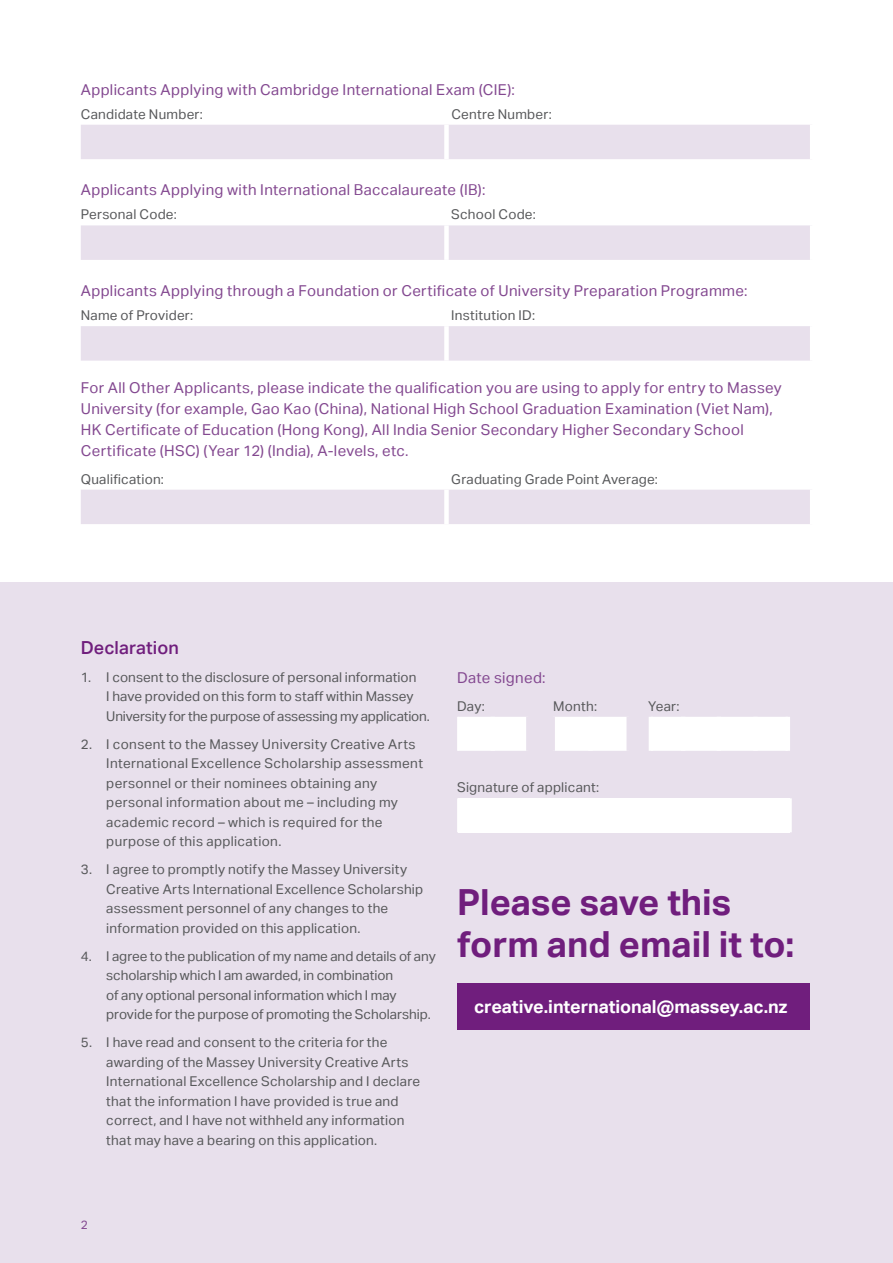
<style>
.page{position:relative;width:893px;height:1263px;background:#fff}
.page>*{position:absolute;margin:0;border:0;box-sizing:border-box;transform-origin:0 0}
.t1{font:700 36px/42px "Aktiv Grotesk";color:#701e7d}
.t2{font:700 18px "Aktiv Grotesk";letter-spacing:-.005em;color:#fff}
.t3{font:500 18px "Aktiv Grotesk";letter-spacing:.005em;color:#701e7d}
.t4{font:15px/21px "Aktiv Grotesk";letter-spacing:.025em;color:#834890}
.t5{font:13.5px/19.5px "Aktiv Grotesk";letter-spacing:.015em;color:#57585a}
.t6{font:13.5px/19.5px "Aktiv Grotesk";letter-spacing:-.005em;color:#57585a}
.t7{font:12px "Aktiv Grotesk";color:#834890}
</style>
<div class="page">
<div style="left:0;top:583px;width:893px;height:680px;background:#e8e0ec"></div>
<div style="left:81px;top:125px;width:729px;height:34px;background:#e8e0ec"></div>
<div style="left:444px;top:125px;width:5px;height:34px;background:#fff"></div>
<div style="left:81px;top:225px;width:729px;height:35px;background:#e8e0ec"></div>
<div style="left:444px;top:225px;width:5px;height:35px;background:#fff"></div>
<div style="left:81px;top:326px;width:729px;height:35px;background:#e8e0ec"></div>
<div style="left:444px;top:326px;width:5px;height:35px;background:#fff"></div>
<div style="left:81px;top:490px;width:729px;height:34px;background:#e8e0ec"></div>
<div style="left:444px;top:490px;width:5px;height:34px;background:#fff"></div>
<svg style="left:459px;top:717px;width:326px;height:34px;background:#fbfafc"></svg>
<hr style="left:457px;top:717px;width:2px;height:34px;background:#fff">
<hr style="left:649px;top:717px;width:4px;height:34px;background:#fff">
<div style="left:785px;top:717px;width:5px;height:34px;background:#fff"></div>
<div style="left:490px;top:717px;width:5px;height:34px;background:#fff"></div>
<div style="left:588px;top:717px;width:5px;height:34px;background:#fff"></div>
<hr style="left:681px;top:717px;width:4px;height:34px;background:#fff">
<hr style="left:717px;top:717px;width:4px;height:34px;background:#fff">
<div style="left:753px;top:717px;width:5px;height:34px;background:#fff"></div>
<div style="left:526px;top:717px;width:5px;height:34px;background:#e8e0ec"></div>
<div style="left:550px;top:717px;width:5px;height:34px;background:#e8e0ec"></div>
<div style="left:626px;top:717px;width:5px;height:34px;background:#e8e0ec"></div>
<div style="left:458px;top:798px;width:331px;height:34px;background:#fff"></div>
<hr style="left:457px;top:798px;width:2px;height:34px;background:#fff">
<div style="left:787px;top:798px;width:5px;height:34px;background:#fff"></div>
<div style="left:457px;top:983px;width:352px;height:47px;background:#701e7d"></div>
<p class="t4" style="left:81px;top:79px;width:436px">Applicants Applying with Cambridge International Exam (CIE):</p>
<p class="t5" style="left:81px;top:104px;width:124px">Candidate Number:</p>
<p class="t5" style="left:451px;top:104px;width:102px">Centre Number:</p>
<p class="t4" style="left:81px;top:179px;width:406px">Applicants Applying with International Baccalaureate (IB):</p>
<p class="t5" style="left:81px;top:205px;width:97px">Personal Code:</p>
<p class="t5" style="left:451px;top:205px;width:86px">School Code:</p>
<p class="t4" style="left:81px;top:280px;width:668px">Applicants Applying through a Foundation or Certificate of University Preparation Programme:</p>
<p class="t5" style="left:81px;top:305px;width:114px">Name of Provider:</p>
<p class="t5" style="left:451px;top:305px;width:85px">Institution ID:</p>
<p class="t4" style="left:81px;top:377px;width:702px">For All Other Applicants, please indicate the qualification you are using to apply for entry to Massey University (for example, Gao Kao (China), National High School Graduation Examination (Viet Nam), HK Certificate of Education (Hong Kong), All India Senior Secondary Higher Secondary School Certificate (HSC) (Year 12) (India), A-levels, etc.</p>
<p class="t5" style="left:81px;top:469px;width:85px">Qualification:</p>
<p class="t5" style="left:451px;top:469px;width:208px">Graduating Grade Point Average:</p>
<h2 class="t3" style="left:81px;top:637px;width:99px">Declaration</h2>
<p class="t5" style="left:106px;top:667px;width:325px;text-indent:-26px">1. I consent to the disclosure of personal information<br>I have provided on this form to staff within Massey<br>University for the purpose of assessing my application.</p>
<p class="t5" style="left:106px;top:734px;width:318px;text-indent:-26px">2. I consent to the Massey University Creative Arts International Excellence Scholarship assessment personnel or their nominees obtaining any personal information about me – including my academic record – which is required for the purpose of this application.</p>
<p class="t5" style="left:106px;top:860px;width:318px;text-indent:-26px">3. I agree to promptly notify the Massey University Creative Arts International Excellence Scholarship assessment personnel of any changes to the information provided on this application.</p>
<p class="t6" style="left:106px;top:946px;width:331px;text-indent:-26px">4. I agree to the publication of my name and details of any scholarship which I am awarded, in combination<br>of any optional personal information which I may provide for the purpose of promoting the Scholarship.</p>
<p class="t5" style="left:106px;top:1033px;width:315px;text-indent:-26px">5. I have read and consent to the criteria for the awarding of the Massey University Creative Arts International Excellence Scholarship and I declare that the information I have provided is true and correct, and I have not withheld any information that may have a bearing on this application.</p>
<p class="t4" style="left:457px;top:667px;width:90px">Date signed:</p>
<p class="t5" style="left:457px;top:696px;width:29px">Day:</p>
<p class="t5" style="left:553px;top:696px;width:45px">Month:</p>
<p class="t5" style="left:648px;top:696px;width:33px">Year:</p>
<p class="t5" style="left:457px;top:778px;width:144px">Signature of applicant:</p>
<h1 class="t1" style="left:457px;top:881px;width:339px">Please save this form and email it to:</h1>
<h2 class="t2" style="left:474px;top:995px;width:315px">creative.international@massey.ac.nz</h2>
<p class="t7" style="left:81px;top:1218px;width:9px">2</p>
</div>
